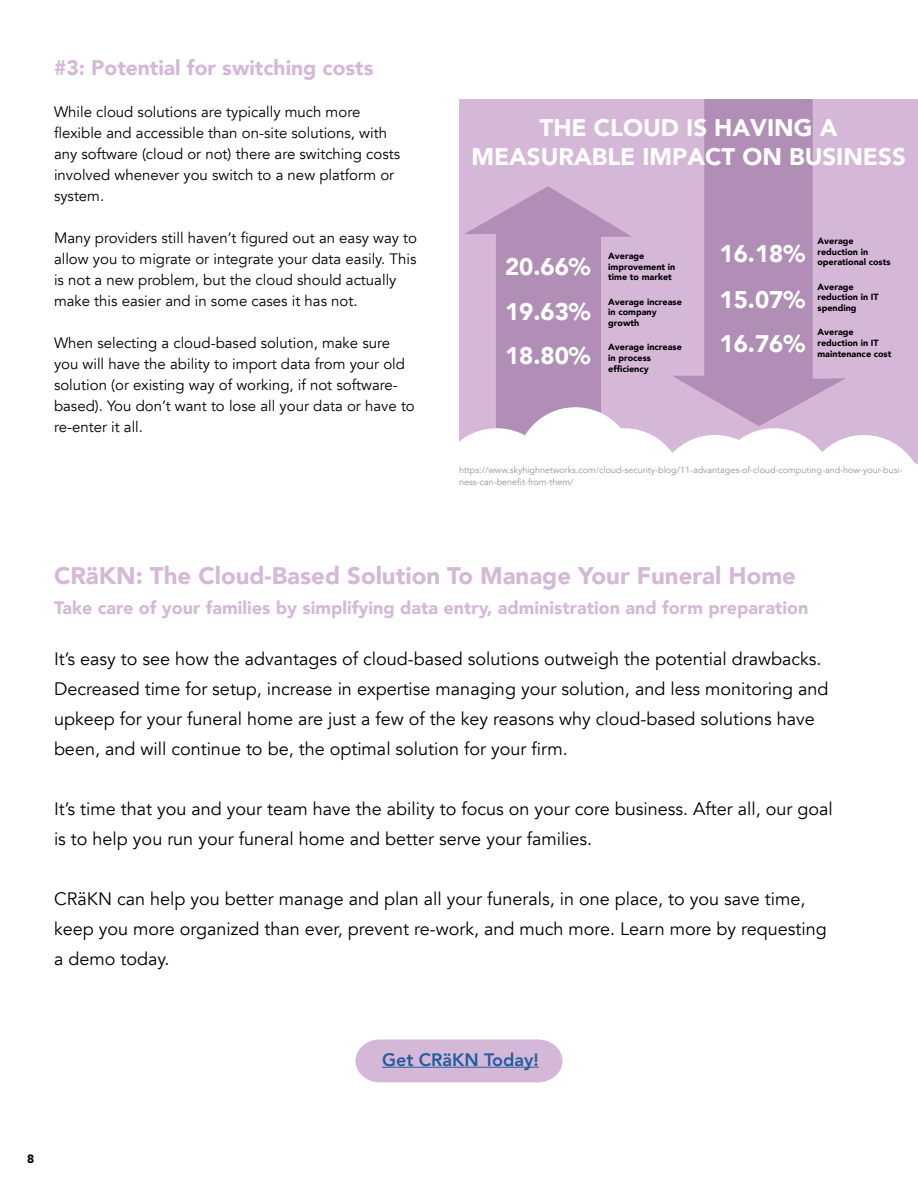
<style>
.page{position:relative;width:918px;height:1188px;background:#fff}
.page>*{position:absolute;margin:0;border:0;box-sizing:border-box;transform-origin:0 0}
.t1{font:900 24px/44.5px "Avenir";color:#fff;text-align:justify}
.t2{font:900 24px "Avenir";color:#d5b8d8}
.t3{font:900 21px "Avenir";color:#d5b8d8}
.t4{font:18px/30px "Avenir";color:#000}
.t5{font:900 18px "Avenir";color:#d5b8d8}
.t6{font:800 18px "Avenir";color:#215e9e}
.t7{font:15px/21px "Avenir";color:#000}
.t8{font:900 12px "Avenir";color:#000}
.t9{font:900 9px/10.8px "Avenir";color:#000}
.t10{font:9px/12px "Avenir";color:#949598}
</style>
<div class="page">
<svg style="left:356px;top:1039px;width:207px;height:43px;background:#d6bbda"></svg>
<hr style="left:382px;top:1067px;width:157px;height:1px;background:#215e9e">
<div style="left:459px;top:99px;width:459px;height:380px;background:#d5b8d8"></div>
<svg style="left:465px;top:186px;width:167px;height:242px;fill:#b18eb6"></svg>
<svg style="left:673px;top:99px;width:173px;height:327px;fill:#b18eb6"></svg>
<div style="left:516px;top:407px;width:119px;height:119px;background:#fff;border-radius:50%"></div>
<svg style="left:459px;top:428px;width:71px;height:51px"></svg>
<svg style="left:621px;top:428px;width:297px;height:51px"></svg>
<p class="t3" style="left:54px;top:50px;width:321px">#3: Potential for switching costs</p>
<p class="t7" style="left:54px;top:102px;width:348px">While cloud solutions are typically much more flexible and accessible than on-site solutions, with any software (cloud or not) there are switching costs involved whenever you switch to a new platform or system.</p>
<p class="t7" style="left:54px;top:228px;width:365px">Many providers still haven’t figured out an easy way to allow you to migrate or integrate your data easily. This is not a new problem, but the cloud should actually make this easier and in some cases it has not.</p>
<p class="t7" style="left:54px;top:333px;width:362px">When selecting a cloud-based solution, make sure you will have the ability to import data from your old solution (or existing way of working, if not software&shy;based). You don’t want to lose all your data or have to re-enter it all.</p>
<h1 class="t1" style="left:471px;top:113px;width:436px;line-height:28.8px;text-align:center">THE CLOUD IS HAVING A<br>MEASURABLE IMPACT ON BUSINESS</h1>
<h1 class="t1" style="left:505px;top:244px;width:87px">20.66% 19.63% 18.80%</h1>
<p class="t9" style="left:608px;top:250px;width:69px">Average improvement in time to market</p>
<p class="t9" style="left:608px;top:296px;width:75px">Average increase in company growth</p>
<p class="t9" style="left:608px;top:342px;width:75px">Average increase in process efficiency</p>
<h1 class="t1" style="left:720px;top:230px;width:87px;line-height:46.5px">16.18%<br>15.07%</h1>
<h1 class="t1" style="left:720px;top:321px;width:87px">16.76%</h1>
<p class="t9" style="left:818px;top:235px;width:75px">Average reduction in operational costs</p>
<p class="t9" style="left:818px;top:281px;width:63px">Average reduction in IT spending</p>
<p class="t9" style="left:818px;top:327px;width:75px">Average reduction in IT maintenance cost</p>
<p class="t10" style="left:459px;top:464px;width:445px">https://www.skyhighnetworks.com/cloud-security-blog/11-advantages-of-cloud-computing-and-how-your-busi&shy;ness-can-benefit-from-them/</p>
<h1 class="t2" style="left:54px;top:555px;width:743px">CRäKN: The Cloud-Based Solution To Manage Your Funeral Home</h1>
<p class="t5" style="left:54px;top:593px;width:756px">Take care of your families by simplifying data entry, administration and form preparation</p>
<p class="t4" style="left:54px;top:644px;width:776px">It’s easy to see how the advantages of cloud-based solutions outweigh the potential drawbacks.<br>Decreased time for setup, increase in expertise managing your solution, and less monitoring and upkeep for your funeral home are just a few of the key reasons why cloud-based solutions have been, and will continue to be, the optimal solution for your firm.</p>
<p class="t4" style="left:54px;top:794px;width:780px">It’s time that you and your team have the ability to focus on your core business. After all, our goal is to help you run your funeral home and better serve your families.</p>
<p class="t4" style="left:54px;top:884px;width:774px">CRäKN can help you better manage and plan all your funerals, in one place, to you save time, keep you more organized than ever, prevent re-work, and much more. Learn more by requesting a demo today.</p>
<p class="t6" style="left:382px;top:1046px;width:158px">Get CRäKN Today!</p>
<p class="t8" style="left:27px;top:1148px;width:9px">8</p>
</div>
